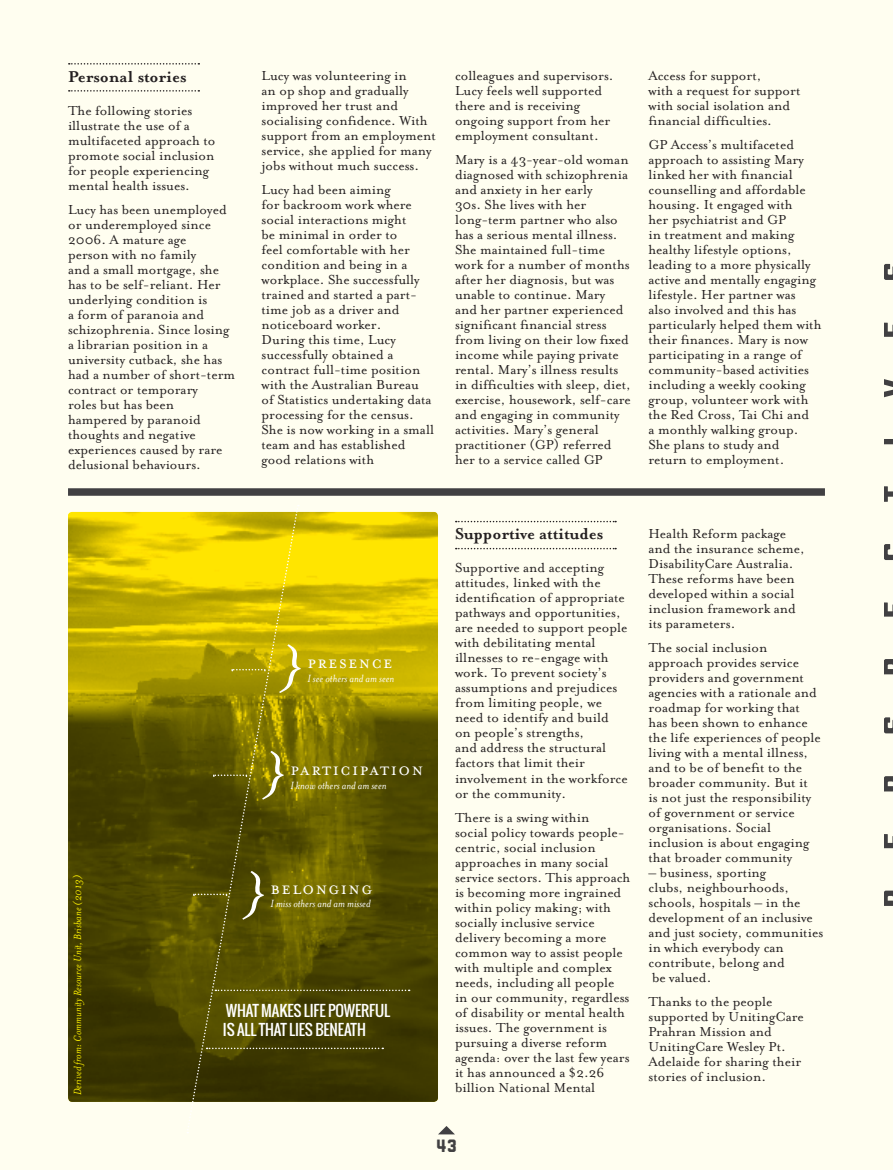
<style>
.page{position:relative;width:893px;height:1170px;background:#fff}
.page>*{position:absolute;margin:0;border:0;box-sizing:border-box;transform-origin:0 0}
.t1{font:italic 60px "Mrs Eaves";color:#fff}
.t2{font:19.5px "Mrs Eaves Small Caps";letter-spacing:.075em;color:#fff}
.t3{font:700 18px "Mrs Eaves";color:#231f20}
.t4{font:17.85px "Liberator";color:#414042}
.t5{font:15px/15px "Mrs Eaves Roman";color:#231f20}
.t6{font:15px/19.5px "Oswald";letter-spacing:-.01em;color:#fff}
.t7{font:italic 12px "Mrs Eaves";color:#fff}
.t8{font:italic 12px "Mrs Eaves";color:#fff200}
</style>
<div class="page">
<div style="left:0;top:0;width:893px;height:1169px;background:#fffef0"></div>
<svg style="left:438px;top:1126px;width:17px;height:8px"></svg>
<svg style="left:69px;top:63px;width:130px;height:2px"></svg>
<svg style="left:69px;top:90px;width:130px;height:2px"></svg>
<svg style="left:456px;top:521px;width:160px;height:1px"></svg>
<svg style="left:456px;top:548px;width:160px;height:1px"></svg>
<div style="left:68px;top:488px;width:757px;height:7px;background:#414042"></div>
<img style="left:68px;top:512px;width:370px;height:589px">
<svg style="left:186px;top:508px;width:113px;height:622px"></svg>
<svg style="left:232px;top:669px;width:34px;height:1px"></svg>
<svg style="left:214px;top:774px;width:33px;height:2px"></svg>
<svg style="left:194px;top:893px;width:33px;height:2px"></svg>
<svg style="left:215px;top:989px;width:195px;height:2px"></svg>
<svg style="left:207px;top:1047px;width:176px;height:2px"></svg>
<svg style="left:884px;top:264px;width:9px;height:641px"></svg>
<p class="t3" style="left:68px;top:66px;width:120px">Personal stories</p>
<p class="t5" style="left:68px;top:103px;width:149px">The following stories illustrate the use of a multifaceted approach to promote social inclusion for people experiencing mental health issues.</p>
<p class="t5" style="left:68px;top:202px;width:169px">Lucy has been unemployed or underemployed since<br>2006. A mature age<br>person with no family<br>and a small mortgage, she has to be self-reliant. Her underlying condition is<br>a form of paranoia and schizophrenia. Since losing a librarian position in a university cutback, she has had a number of short-term contract or temporary<br>roles but has been hampered by paranoid thoughts and negative experiences caused by rare delusional behaviours.</p>
<p class="t5" style="left:261px;top:68px;width:176px">Lucy was volunteering in<br>an op shop and gradually improved her trust and socialising confidence. With support from an employment service, she applied for many jobs without much success.</p>
<p class="t5" style="left:261px;top:182px;width:174px">Lucy had been aiming<br>for backroom work where social interactions might<br>be minimal in order to<br>feel comfortable with her condition and being in a workplace. She successfully trained and started a part&shy;time job as a driver and noticeboard worker.<br>During this time, Lucy successfully obtained a contract full-time position with the Australian Bureau of Statistics undertaking data processing for the census.<br>She is now working in a small team and has established good relations with</p>
<p class="t5" style="left:455px;top:68px;width:160px">colleagues and supervisors.<br>Lucy feels well supported there and is receiving ongoing support from her employment consultant.</p>
<p class="t5" style="left:455px;top:152px;width:177px">Mary is a 43-year-old woman diagnosed with schizophrenia and anxiety in her early<br>30s. She lives with her long-term partner who also has a serious mental illness.<br>She maintained full-time work for a number of months after her diagnosis, but was unable to continue. Mary and her partner experienced significant financial stress from living on their low fixed income while paying private rental. Mary’s illness results in difficulties with sleep, diet, exercise, housework, self-care and engaging in community activities. Mary’s general practitioner (GP) referred her to a service called GP</p>
<p class="t5" style="left:648px;top:68px;width:153px">Access for support,<br>with a request for support with social isolation and financial difficulties.</p>
<p class="t5" style="left:648px;top:137px;width:175px">GP Access’s multifaceted approach to assisting Mary linked her with financial counselling and affordable housing. It engaged with<br>her psychiatrist and GP<br>in treatment and making healthy lifestyle options, leading to a more physically active and mentally engaging lifestyle. Her partner was also involved and this has particularly helped them with their finances. Mary is now participating in a range of community-based activities including a weekly cooking group, volunteer work with the Red Cross, Tai Chi and<br>a monthly walking group.<br>She plans to study and return to employment.</p>
<p class="t8" style="left:71px;top:1095px;width:222px;rotate:-90deg">Derived from: Community Resource Unit, Brisbane (2013)</p>
<h1 class="t1" style="left:280px;top:636px;width:23px">}</h1>
<h2 class="t2" style="left:307px;top:652px;width:87px">presence</h2>
<p class="t7" style="left:307px;top:671px;width:88px">I see others and am seen</p>
<h1 class="t1" style="left:263px;top:742px;width:23px">}</h1>
<h2 class="t2" style="left:290px;top:759px;width:134px">participation</h2>
<p class="t7" style="left:290px;top:778px;width:98px">I know others and am seen</p>
<h1 class="t1" style="left:243px;top:862px;width:23px">}</h1>
<h2 class="t2" style="left:271px;top:877px;width:103px">belonging</h2>
<p class="t7" style="left:271px;top:896px;width:101px">I miss others and am missed</p>
<p class="t6" style="left:223px;top:1000px;width:169px">WHAT MAKES LIFE POWERFUL<br>IS ALL THAT LIES BENEATH</p>
<p class="t3" style="left:455px;top:523px;width:150px">Supportive attitudes</p>
<p class="t5" style="left:455px;top:560px;width:174px">Supportive and accepting attitudes, linked with the identification of appropriate pathways and opportunities, are needed to support people with debilitating mental illnesses to re-engage with work. To prevent society’s assumptions and prejudices from limiting people, we need to identify and build on people’s strengths,<br>and address the structural factors that limit their involvement in the workforce or the community.</p>
<p class="t5" style="left:455px;top:809px;width:177px">There is a swing within<br>social policy towards people&shy;centric, social inclusion approaches in many social service sectors. This approach is becoming more ingrained within policy making; with socially inclusive service delivery becoming a more common way to assist people with multiple and complex needs, including all people in our community, regardless of disability or mental health issues. The government is pursuing a diverse reform agenda: over the last few years it has announced a $2.26 billion National Mental</p>
<p class="t5" style="left:648px;top:526px;width:158px">Health Reform package and the insurance scheme,<br>DisabilityCare Australia.<br>These reforms have been developed within a social inclusion framework and its parameters.</p>
<p class="t5" style="left:648px;top:640px;width:174px">The social inclusion approach provides service providers and government agencies with a rationale and roadmap for working that has been shown to enhance the life experiences of people living with a mental illness, and to be of benefit to the broader community. But it is not just the responsibility of government or service organisations. Social inclusion is about engaging that broader community</p>
<p class="t5" style="left:648px;top:865px;width:176px">– business, sporting<br>clubs, neighbourhoods, schools, hospitals – in the development of an inclusive and just society, communities in which everybody can contribute, belong and<br>be valued.</p>
<p class="t5" style="left:648px;top:994px;width:157px">Thanks to the people supported by UnitingCare<br>Prahran Mission and<br>UnitingCare Wesley Pt.<br>Adelaide for sharing their stories of inclusion.</p>
<p class="t4" style="left:436px;top:1139px;width:22px">43</p>
</div>
